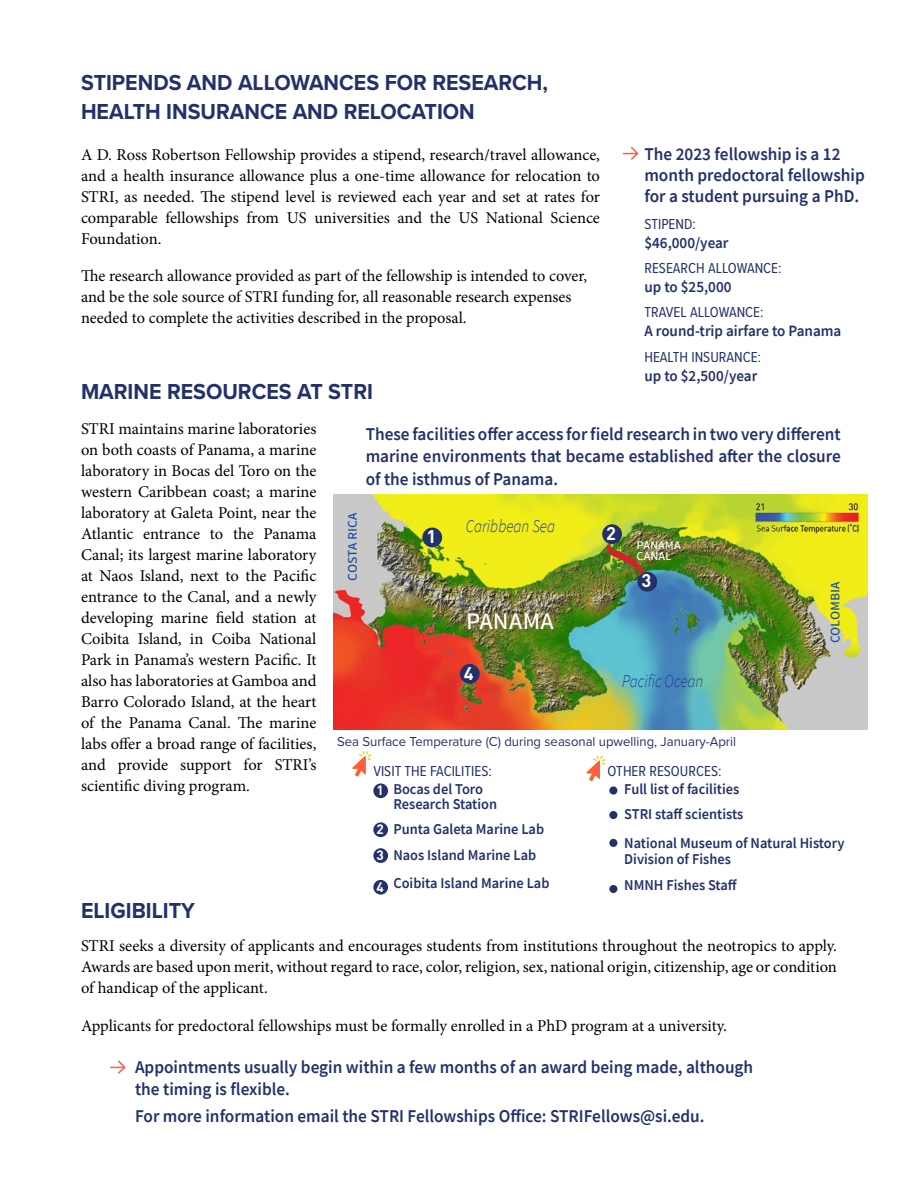
<style>
.page{position:relative;width:918px;height:1188px;background:#fff}
.page>*{position:absolute;margin:0;border:0;box-sizing:border-box;transform-origin:0 0}
.t1{font:30px "Source Sans Pro";color:#fff;scale:.94 1}
.t2{font:700 22.5px/28.5px "Proxima Nova";color:#22316a;scale:.95 1}
.t3{font:700 18.15px "DIN Pro";color:#fff}
.t4{font:600 18px/22.5px "Source Sans Pro";color:#22316a;scale:.96 1}
.t5{font:italic 300 18px "Source Sans Pro";color:#25408f;scale:.85 1}
.t6{font:16.5px/21px "Minion Pro";color:#000;text-align:justify}
.t7{font:16.5px "Source Sans Pro";color:#13499e;scale:.94 1}
.t8{font:600 15.75px "Source Sans Pro";color:#22316a;scale:.96 1}
.t9{font:600 15px/25.5px "Source Sans Pro";color:#22316a;scale:.96 1}
.t10{font:15px "Proxima Nova Cond";color:#22316a}
.t11{font:15px "Source Sans Pro";color:#fff;scale:.94 1}
.t12{font:13.5px "Proxima Nova";color:#22316a}
.t13{font:700 13.5px/25.8px "DIN Pro";color:#fff}
</style>
<div class="page">
<img style="left:333px;top:495px;width:535px;height:234px">
<div style="left:422px;top:528px;width:20px;height:19px;background:#22316a;border-radius:50%"></div>
<div style="left:373px;top:783px;width:15px;height:15px;background:#22316a;border-radius:50%"></div>
<div style="left:609px;top:786px;width:8px;height:9px;background:#22316a;border-radius:50%"></div>
<div style="left:609px;top:811px;width:8px;height:8px;background:#22316a;border-radius:50%"></div>
<div style="left:609px;top:839px;width:8px;height:8px;background:#22316a;border-radius:50%"></div>
<div style="left:609px;top:885px;width:8px;height:8px;background:#22316a;border-radius:50%"></div>
<div style="left:373px;top:822px;width:15px;height:15px;background:#22316a;border-radius:50%"></div>
<div style="left:373px;top:848px;width:15px;height:15px;background:#22316a;border-radius:50%"></div>
<div style="left:373px;top:880px;width:15px;height:15px;background:#22316a;border-radius:50%"></div>
<div style="left:460px;top:664px;width:20px;height:20px;background:#22316a;border-radius:50%"></div>
<div style="left:637px;top:572px;width:20px;height:20px;background:#22316a;border-radius:50%"></div>
<div style="left:602px;top:524px;width:20px;height:20px;background:#22316a;border-radius:50%"></div>
<svg style="left:624px;top:146px;width:15px;height:14px"></svg>
<svg style="left:111px;top:1060px;width:15px;height:14px"></svg>
<svg style="left:352px;top:751px;width:19px;height:26px"></svg>
<svg style="left:586px;top:756px;width:19px;height:25px"></svg>
<svg style="left:605px;top:544px;width:39px;height:31px"></svg>
<h2 class="t2" style="left:81px;top:68px;width:493px">STIPENDS AND ALLOWANCES FOR RESEARCH,<br>HEALTH INSURANCE AND RELOCATION</h2>
<p class="t6" style="left:81px;top:144px;width:521px">A D. Ross Robertson Fellowship provides a stipend, research/travel allowance, and a health insurance allowance plus a one-time allowance for relocation to STRI, as needed. The stipend level is reviewed each year and set at rates for comparable fellowships from US universities and the US National Science Foundation.</p>
<p class="t6" style="left:81px;top:266px;width:508px;text-align:left">The research allowance provided as part of the fellowship is intended to cover, and be the sole source of STRI funding for, all reasonable research expenses needed to complete the activities described in the proposal.</p>
<p class="t4" style="left:644px;top:144px;width:231px;line-height:21px">The 2023 fellowship is a 12 month predoctoral fellowship for a student pursuing a PhD.</p>
<p class="t10" style="left:644px;top:213px;width:53px">STIPEND:</p>
<p class="t8" style="left:644px;top:232px;width:89px">$46,000/year</p>
<p class="t10" style="left:644px;top:257px;width:139px">RESEARCH ALLOWANCE:</p>
<p class="t8" style="left:644px;top:276px;width:92px">up to $25,000</p>
<p class="t10" style="left:644px;top:301px;width:121px">TRAVEL ALLOWANCE:</p>
<p class="t8" style="left:644px;top:321px;width:207px">A round-trip airfare to Panama</p>
<p class="t10" style="left:644px;top:346px;width:118px">HEALTH INSURANCE:</p>
<p class="t8" style="left:644px;top:365px;width:119px">up to $2,500/year</p>
<h2 class="t2" style="left:81px;top:377px;width:309px">MARINE RESOURCES AT STRI</h2>
<p class="t6" style="left:81px;top:418px;width:237px">STRI maintains marine laboratories on both coasts of Panama, a marine laboratory in Bocas del Toro on the western Caribbean coast; a marine laboratory at Galeta Point, near the Atlantic entrance to the Panama Canal; its largest marine laboratory at Naos Island, next to the Pacific entrance to the Canal, and a newly developing marine field station at Coibita Island, in Coiba National Park in Panama’s western Pacific. It also has laboratories at Gamboa and Barro Colorado Island, at the heart of the Panama Canal. The marine labs offer a broad range of facilities, and provide support for STRI’s scientific diving program.</p>
<p class="t4" style="left:366px;top:423px;width:497px;text-align:justify">These facilities offer access for field research in two very different marine environments that became established after the closure of the isthmus of Panama.</p>
<p class="t7" style="left:341px;top:581px;width:74px;rotate:-90deg">costa rica</p>
<p class="t5" style="left:466px;top:515px;width:107px">Caribbean Sea</p>
<p class="t3" style="left:606px;top:518px;width:11px">2</p>
<p class="t3" style="left:426px;top:522px;width:11px">1</p>
<p class="t11" style="left:637px;top:534px;width:48px">panama</p>
<p class="t11" style="left:637px;top:545px;width:38px">canal</p>
<p class="t3" style="left:641px;top:566px;width:11px">3</p>
<p class="t7" style="left:824px;top:643px;width:67px;rotate:-90deg">colombia</p>
<h1 class="t1" style="left:466px;top:600px;width:95px">panama</h1>
<p class="t3" style="left:464px;top:658px;width:11px">4</p>
<p class="t5" style="left:622px;top:670px;width:97px">Pacific Ocean</p>
<p class="t12" style="left:337px;top:732px;width:400px">Sea Surface Temperature (C) during seasonal upwelling, January-April</p>
<p class="t10" style="left:373px;top:760px;width:120px">VISIT THE FACILITIES:</p>
<p class="t10" style="left:608px;top:760px;width:115px">OTHER RESOURCES:</p>
<p class="t9" style="left:624px;top:776px;width:126px">Full list of facilities<br>STRI staff scientists</p>
<p class="t9" style="left:624px;top:834px;width:231px;line-height:16.5px">National Museum of Natural History<br>Division of Fishes</p>
<p class="t9" style="left:624px;top:872px;width:119px">NMNH Fishes Staff</p>
<p class="t9" style="left:393px;top:781px;width:110px;line-height:15px">Bocas del Toro<br>Research Station</p>
<p class="t9" style="left:393px;top:816px;width:158px">Punta Galeta Marine Lab<br>Naos Island Marine Lab</p>
<p class="t9" style="left:393px;top:870px;width:164px">Coibita Island Marine Lab</p>
<p class="t13" style="left:376px;top:776px;width:9px">1</p>
<p class="t13" style="left:376px;top:815px;width:9px">2<br>3</p>
<p class="t13" style="left:376px;top:872px;width:9px">4</p>
<h2 class="t2" style="left:81px;top:896px;width:122px">ELIGIBILITY</h2>
<p class="t6" style="left:81px;top:935px;width:758px">STRI seeks a diversity of applicants and encourages students from institutions throughout the neotropics to apply.<br>Awards are based upon merit, without regard to race, color, religion, sex, national origin, citizenship, age or condition of handicap of the applicant.</p>
<p class="t6" style="left:81px;top:1015px;width:647px">Applicants for predoctoral fellowships must be formally enrolled in a PhD program at a university.</p>
<p class="t4" style="left:135px;top:1055px;width:646px">Appointments usually begin within a few months of an award being made, although the timing is flexible.</p>
<p class="t4" style="left:135px;top:1105px;width:595px">For more information email the STRI Fellowships Office: STRIFellows@si.edu.</p>
</div>
